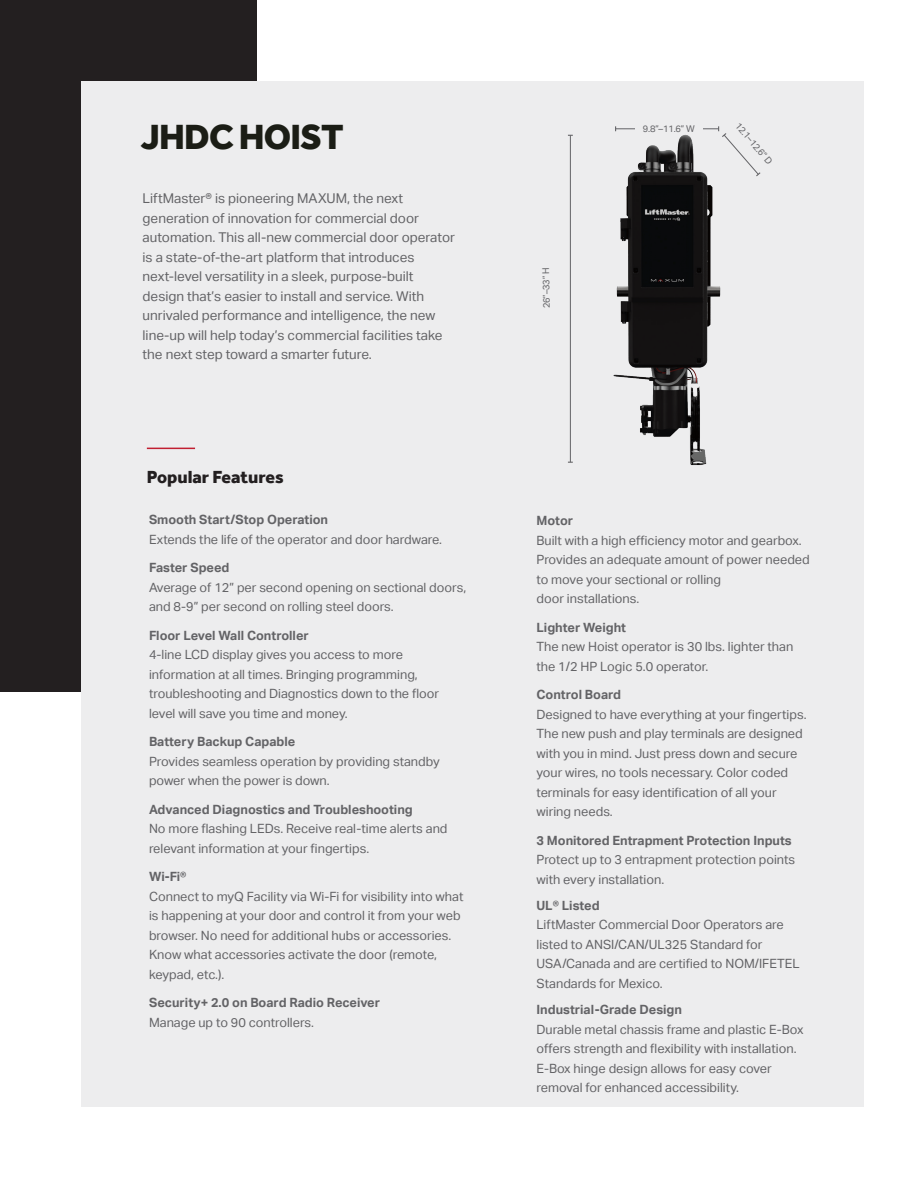
<style>
.page{position:relative;width:918px;height:1188px;background:#fff}
.page>*{position:absolute;margin:0;border:0;box-sizing:border-box;transform-origin:0 0}
.t1{font:800 36px "Effra";letter-spacing:-.02em;color:#1b1d15}
.Heading_4{font:800 18px "Effra";color:#231f20}
.t2{font:13.5px/19.5px "Aktiv Grotesk";color:#636366}
.t3{font:12.75px/19.5px "Aktiv Grotesk";color:#636366}
.t4{font:700 12.75px/19.5px "Aktiv Grotesk";color:#636366}
.t5{font:9.3px "Aktiv Grotesk";color:#636366}
.s1{font-weight:400}
</style>
<div class="page">
<div style="left:0;top:0;width:256px;height:691px;background:#231f20"></div>
<div style="left:81px;top:81px;width:783px;height:1026px;background:#ededee"></div>
<hr style="left:616px;top:129px;width:103px;height:1px;background:#636366">
<div style="left:635px;top:125px;width:68px;height:16px;background:#ededee"></div>
<svg style="left:718px;top:126px;width:9px;height:9px"></svg>
<hr style="left:147px;top:448px;width:48px;height:1px;background:#c11f31">
<img style="left:568px;top:135px;width:193px;height:330px">
<p class="t1" style="left:140px;top:116px;width:205px">JHDC HOIST</p>
<p class="t5" style="left:643px;top:123px;width:53px">9.8”–11.6” W</p>
<p class="t2" style="left:143px;top:189px;width:314px">LiftMaster® is pioneering MAXUM, the next generation of innovation for commercial door automation. This all-new commercial door operator is a state-of-the-art platform that introduces</p>
<p class="t2" style="left:143px;top:267px;width:301px">next-level versatility in a sleek, purpose-built design that’s easier to install and service. With unrivaled performance and intelligence, the new line-up will help today’s commercial facilities take the next step toward a smarter future.</p>
<p class="t5" style="left:541px;top:308px;width:42px;rotate:-91deg">26”–33” H</p>
<p class="t5" style="left:741px;top:120px;width:53px;rotate:50deg">12.1–12.6” D</p>
<p class="Heading_4" style="left:147px;top:466px;width:138px">Popular Features</p>
<p class="t4" style="left:149px;top:510px;width:181px">Smooth Start/Stop Operation</p>
<p class="t3" style="left:149px;top:530px;width:294px">Extends the life of the operator and door hardware.</p>
<p class="t4" style="left:149px;top:558px;width:82px">Faster Speed</p>
<p class="t3" style="left:149px;top:578px;width:319px">Average of 12” per second opening on sectional doors, and 8-9” per second on rolling steel doors.</p>
<p class="t4" style="left:149px;top:626px;width:161px">Floor Level Wall Controller</p>
<p class="t3" style="left:149px;top:645px;width:292px">4-line LCD display gives you access to more information at all times. Bringing programming, troubleshooting and Diagnostics down to the floor level will save you time and money.</p>
<p class="t4" style="left:149px;top:732px;width:148px">Battery Backup Capable</p>
<p class="t3" style="left:149px;top:752px;width:292px">Provides seamless operation by providing standby power when the power is down.</p>
<p class="t4" style="left:149px;top:800px;width:265px">Advanced Diagnostics and Troubleshooting</p>
<p class="t3" style="left:149px;top:819px;width:300px">No more flashing LEDs. Receive real-time alerts and relevant information at your fingertips.</p>
<p class="t4" style="left:149px;top:867px;width:39px">Wi-Fi®</p>
<p class="t3" style="left:149px;top:887px;width:316px">Connect to myQ Facility via Wi-Fi for visibility into what is happening at your door and control it from your web browser. No need for additional hubs or accessories.<br>Know what accessories activate the door (remote, keypad, etc.).</p>
<p class="t4" style="left:149px;top:993px;width:233px">Security+ 2.0 on Board Radio Receiver<br><span class="s1">Manage up to 90 controllers.</span></p>
<p class="t4" style="left:536px;top:511px;width:38px">Motor</p>
<p class="t3" style="left:536px;top:530px;width:275px">Built with a high efficiency motor and gearbox.<br>Provides an adequate amount of power needed to move your sectional or rolling<br>door installations.</p>
<p class="t4" style="left:536px;top:617px;width:91px">Lighter Weight</p>
<p class="t3" style="left:536px;top:637px;width:258px">The new Hoist operator is 30 lbs. lighter than the 1/2 HP Logic 5.0 operator.</p>
<p class="t4" style="left:536px;top:685px;width:86px">Control Board</p>
<p class="t3" style="left:536px;top:704px;width:272px">Designed to have everything at your fingertips.<br>The new push and play terminals are designed with you in mind. Just press down and secure your wires, no tools necessary. Color coded terminals for easy identification of all your wiring needs.</p>
<p class="t4" style="left:536px;top:830px;width:257px">3 Monitored Entrapment Protection Inputs</p>
<p class="t3" style="left:536px;top:850px;width:260px">Protect up to 3 entrapment protection points with every installation.</p>
<p class="t4" style="left:536px;top:896px;width:65px">UL® Listed</p>
<p class="t3" style="left:536px;top:915px;width:265px">LiftMaster Commercial Door Operators are listed to ANSI/CAN/UL325 Standard for USA/Canada and are certified to NOM/IFETEL Standards for Mexico.</p>
<p class="t4" style="left:536px;top:1000px;width:147px">Industrial-Grade Design</p>
<p class="t3" style="left:536px;top:1019px;width:268px">Durable metal chassis frame and plastic E-Box offers strength and flexibility with installation.<br>E-Box hinge design allows for easy cover removal for enhanced accessibility.</p>
</div>
